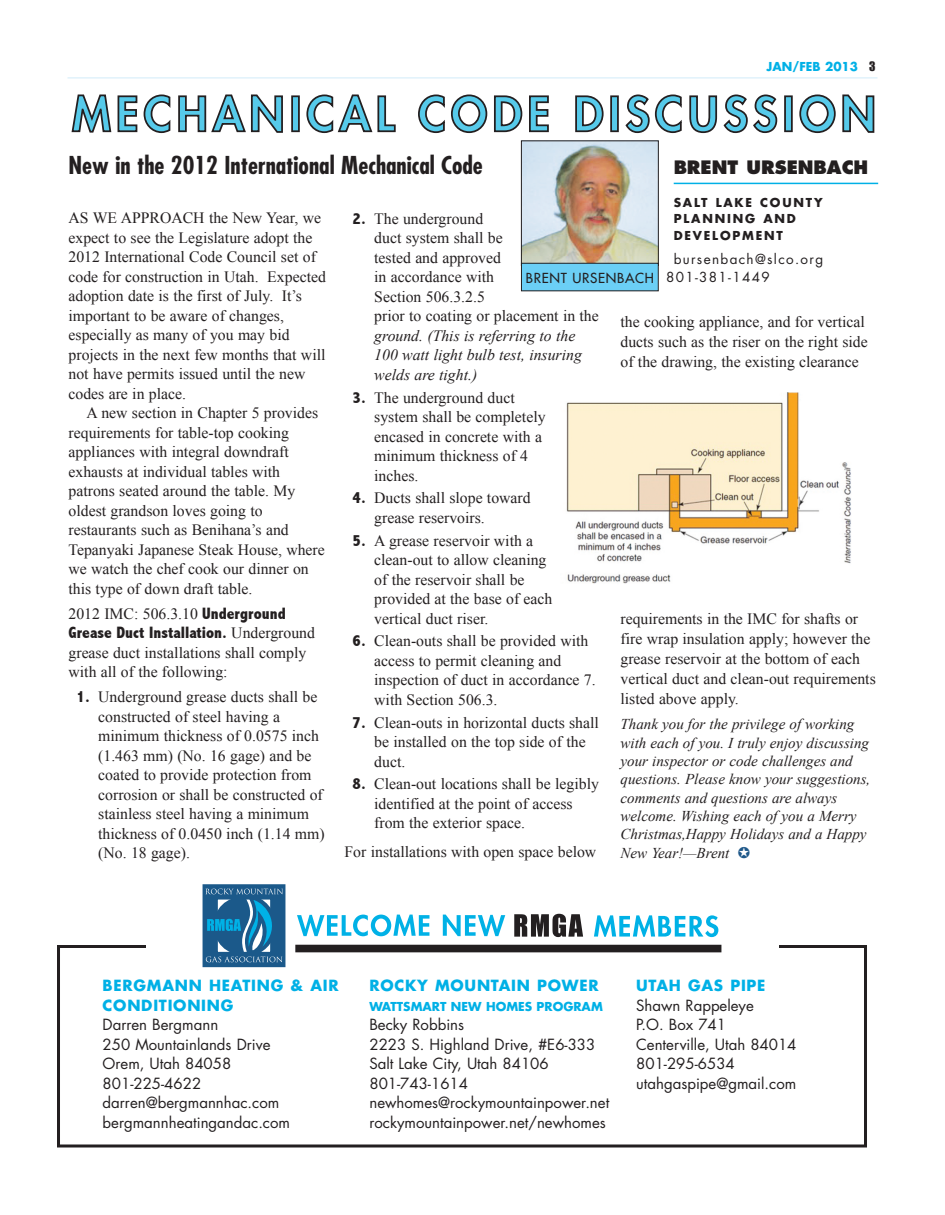
<style>
.page{position:relative;width:945px;height:1215px;background:#fff}
.page>*{position:absolute;margin:0;border:0;box-sizing:border-box;transform-origin:0 0}
.t1{font:700 condensed 24px "Futura";color:#231f20}
.t2{font:800 18px "Futura";color:#231f20}
.t3{font:800 condensed 16.5px "Abadi";color:#231f20}
.t4{font:15.75px/19.5px "Times New Roman";color:#231f20}
.t5{font:italic 15.75px/19.5px "Times New Roman";color:#231f20}
.t6{font:15px/19.5px "Futura";color:#231f20}
.t7{font:italic 15px/18.3px "Times New Roman";color:#231f20}
.t8{font:700 15px/19.8px "Futura";letter-spacing:.05em;color:#00b0e6}
.t9{font:13.5px/19.6px "Futura";letter-spacing:.1em;color:#231f20}
.t10{font:700 12px "Futura";color:#00b0e6}
.t11{font:700 12px/16.5px "Futura";letter-spacing:.15em;color:#231f20}
.s1{font-family:"Impact";font-weight:400;color:#231f20}
.s2{font-style:inherit}
.s3{font-family:"Abadi";font-weight:800;font-stretch:condensed;font-size:16.5px}
.s4{font-family:"Times New Roman";font-weight:400;font-stretch:normal;font-size:15.75px}
.s5{color:#20598a}
</style>
<div class="page">
<div style="left:57px;top:945px;width:810px;height:203px;border:3px solid #231f20"></div>
<hr style="left:68px;top:78px;width:810px;height:1px;background:#d1ebf9">
<svg style="left:72px;top:94px;width:211px;height:39px"></svg>
<div style="left:292px;top:96px;width:7px;height:35px;background:#56caea"></div>
<div style="left:291px;top:95px;width:9px;height:37px;border:2px solid #231f20"></div>
<svg style="left:306px;top:94px;width:90px;height:39px"></svg>
<svg style="left:418px;top:94px;width:131px;height:39px"></svg>
<svg style="left:575px;top:95px;width:29px;height:38px"></svg>
<div style="left:611px;top:96px;width:7px;height:35px;background:#56caea"></div>
<div style="left:610px;top:95px;width:9px;height:37px;border:2px solid #231f20"></div>
<svg style="left:625px;top:94px;width:153px;height:39px"></svg>
<div style="left:785px;top:96px;width:7px;height:35px;background:#56caea"></div>
<div style="left:784px;top:95px;width:9px;height:37px;border:2px solid #231f20"></div>
<svg style="left:799px;top:94px;width:75px;height:39px"></svg>
<hr style="left:674px;top:183px;width:204px;height:1px;background:#00b0e6">
<img style="left:523px;top:142px;width:134px;height:121px">
<div style="left:521px;top:140px;width:138px;height:126px;border:1px solid #231f20"></div>
<div style="left:521px;top:263px;width:137px;height:28px;background:#6bcff6"></div>
<div style="left:521px;top:263px;width:138px;height:28px;border:1px solid #231f20"></div>
<img style="left:566px;top:392px;width:285px;height:192px">
<div style="left:146px;top:884px;width:632px;height:87px;background:#fff"></div>
<svg style="left:297px;top:915px;width:132px;height:21px"></svg>
<svg style="left:443px;top:915px;width:62px;height:21px"></svg>
<svg style="left:514px;top:914px;width:69px;height:23px"></svg>
<svg style="left:594px;top:915px;width:124px;height:22px"></svg>
<div style="left:203px;top:884px;width:82px;height:83px;border:15px solid #1b598a"></div>
<svg style="left:205px;top:889px;width:78px;height:73px;background:#2f74a0"></svg>
<div style="left:299px;top:945px;width:419px;height:7px;background:#231f20"></div>
<p class="t10" style="left:767px;top:61px;width:110px">JAN/FEB 2013 <span class="s1">3</span></p>
<h1 class="t1" style="left:69px;top:154px;width:416px">New in the 2012 International Mechanical Code</h1>
<p class="t2" style="left:674px;top:159px;width:196px">BRENT URSENBACH</p>
<p class="t11" style="left:674px;top:195px;width:150px">SALT LAKE COUNTY<br>PLANNING AND<br>DEVELOPMENT</p>
<p class="t9" style="left:526px;top:250px;width:299px;text-indent:148px">bursenbach@slco.org<br><span class="s2">BRENT URSENBACH</span> 801-381-1449</p>
<p class="t4" style="left:69px;top:208px;width:259px">AS WE APPRoACH the new year, we expect to see the Legislature adopt the 2012 International Code Council set of code for construction in Utah. Expected adoption date is the first of July. It’s important to be aware of changes, especially as many of you may bid projects in the next few months that will not have permits issued until the new codes are in place.</p>
<p class="t4" style="left:69px;top:403px;width:258px;text-indent:18px">A new section in Chapter 5 provides requirements for table-top cooking appliances with integral downdraft exhausts at individual tables with patrons seated around the table. My oldest grandson loves going to restaurants such as Benihana’s and Tepanyaki Japanese Steak House, where we watch the chef cook our dinner on this type of down draft table.</p>
<p class="t4" style="left:69px;top:604px;width:219px">2012 IMC: 506.3.10 <span class="s3">Underground</span></p>
<p class="t3" style="left:69px;top:624px;width:248px">Grease Duct Installation. <span class="s4">Underground</span></p>
<p class="t4" style="left:69px;top:643px;width:239px">grease duct installations shall comply with all of the following:</p>
<p class="t4" style="left:98px;top:687px;width:228px;text-indent:-22px"><span class="s3">1.</span> Underground grease ducts shall be constructed of steel having a minimum thickness of 0.0575 inch (1.463 mm) (no. 16 gage) and be coated to provide protection from corrosion or shall be constructed of stainless steel having a minimum thickness of 0.0450 inch (1.14 mm) (no. 18 gage).</p>
<p class="t4" style="left:374px;top:209px;width:226px;text-indent:-22px"><span class="s3">2.</span> The underground<br>duct system shall be<br>tested and approved<br>in accordance with<br>Section 506.3.2.5<br>prior to coating or placement in the</p>
<p class="t5" style="left:374px;top:326px;width:209px">ground. (This is referring to the<br>100 watt light bulb test, insuring welds are tight.)</p>
<p class="t4" style="left:374px;top:388px;width:173px;text-indent:-22px"><span class="s3">3.</span> The underground duct system shall be completely encased in concrete with a minimum thickness of 4 inches.</p>
<p class="t4" style="left:374px;top:488px;width:158px;text-indent:-22px"><span class="s3">4.</span> Ducts shall slope toward grease reservoirs.</p>
<p class="t4" style="left:374px;top:530px;width:180px;text-indent:-22px"><span class="s3">5.</span> A grease reservoir with a clean-out to allow cleaning of the reservoir shall be provided at the base of each vertical duct riser.</p>
<p class="t4" style="left:374px;top:631px;width:223px;text-indent:-22px"><span class="s3">6.</span> Clean-outs shall be provided with access to permit cleaning and inspection of duct in accordance 7. with Section 506.3.</p>
<p class="t4" style="left:374px;top:712px;width:226px;text-indent:-22px"><span class="s3">7.</span> Clean-outs in horizontal ducts shall be installed on the top side of the duct.</p>
<p class="t4" style="left:374px;top:774px;width:226px;text-indent:-22px"><span class="s3">8.</span> Clean-out locations shall be legibly identified at the point of access from the exterior space.</p>
<p class="t4" style="left:345px;top:842px;width:253px">For installations with open space below</p>
<p class="t4" style="left:621px;top:312px;width:249px">the cooking appliance, and for vertical ducts such as the riser on the right side of the drawing, the existing clearance</p>
<p class="t4" style="left:621px;top:609px;width:257px">requirements in the IMC for shafts or fire wrap insulation apply; however the grease reservoir at the bottom of each vertical duct and clean-out requirements listed above apply.</p>
<p class="t7" style="left:621px;top:715px;width:251px">Thank you for the privilege of working with each of you. I truly enjoy discussing your inspector or code challenges and questions. Please know your suggestions, comments and questions are always welcome. Wishing each of you a Merry Christmas,Happy Holidays and a Happy New Year!—Brent <span class="s5">✪</span></p>
<p class="t8" style="left:103px;top:977px;width:238px">BERGMANN HEATING &amp; AIR<br>CONDITIONING</p>
<p class="t6" style="left:103px;top:1017px;width:189px">Darren Bergmann<br>250 Mountainlands Drive<br>Orem, Utah 84058<br>801-225-4622 darren@bergmannhac.com bergmannheatingandac.com</p>
<p class="t8" style="left:369px;top:977px;width:231px">ROCKY MOUNTAIN POWER</p>
<p class="t10" style="left:369px;top:1001px;width:235px">WATTSMART NEW HOMES PROGRAM</p>
<p class="t6" style="left:369px;top:1017px;width:241px">Becky Robbins<br>2223 S. Highland Drive, #E6-333<br>Salt Lake City, Utah 84106<br>801-743-1614 newhomes@rockymountainpower.net rockymountainpower.net/newhomes</p>
<p class="t8" style="left:636px;top:977px;width:131px">UTAH GAS PIPE</p>
<p class="t6" style="left:636px;top:997px;width:162px">Shawn Rappeleye<br>P.O. Box 741<br>Centerville, Utah 84014<br>801-295-6534 utahgaspipe@gmail.com</p>
</div>
